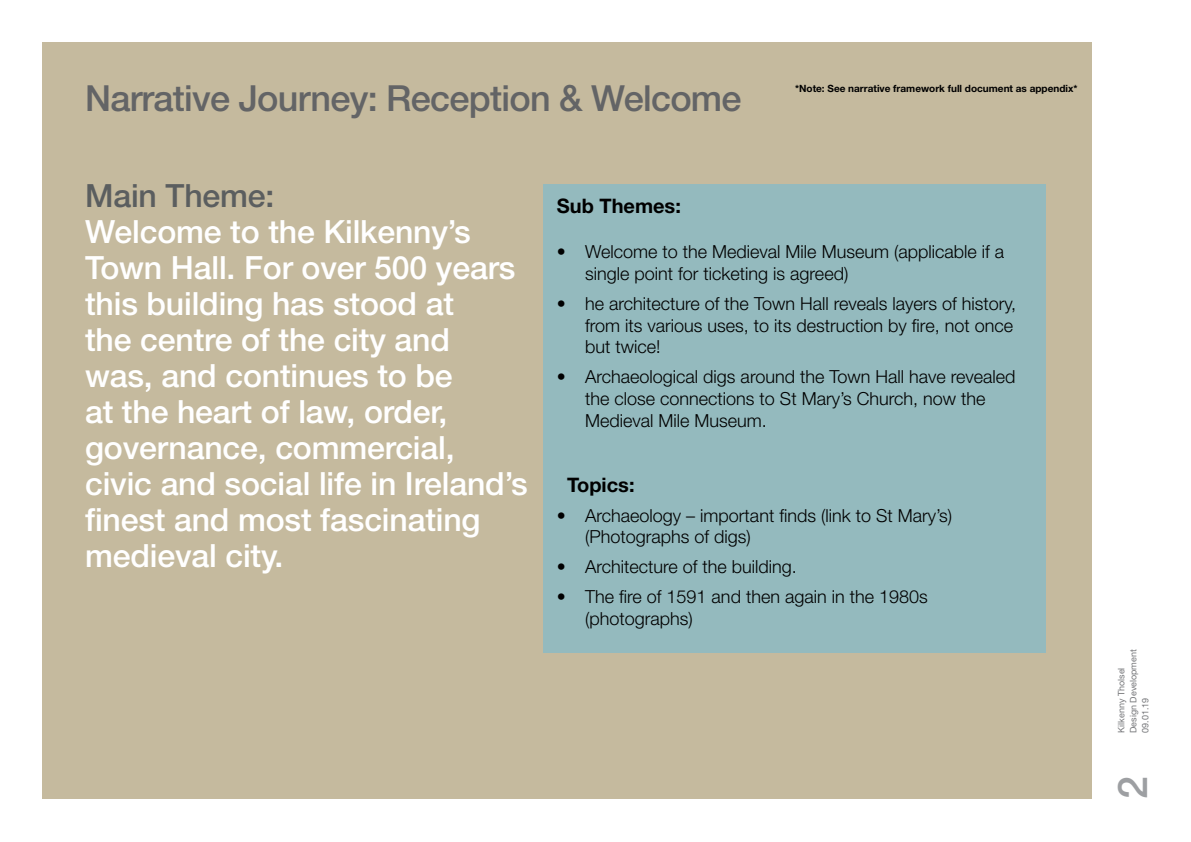
<style>
.page{position:relative;width:1191px;height:842px;background:#fff}
.page>*{position:absolute;margin:0;border:0;box-sizing:border-box;transform-origin:0 0}
.t1{font:500 41px "Helvetica Neue LT Std";color:#9d9fa2}
.t2{font:500 36px "Helvetica Neue LT Std";letter-spacing:-.02em;color:#636466}
.t3{font:500 32px/36px "Helvetica Neue LT Std";letter-spacing:-.005em;color:#fff}
.t4{font:500 32px "Helvetica Neue LT Std";letter-spacing:-.005em;color:#5b5e5f}
.t5{font:700 20px "Helvetica Neue LT Std";color:#000}
.t6{font:300 18px/21.6px "Helvetica Neue LT Std";color:#000}
.t7{font:700 10px "Helvetica Neue LT Std";color:#000}
.t8{font:9px/12px "Helvetica Neue LT Std";color:#76777a}
</style>
<div class="page">
<div style="left:43px;top:43px;width:1048px;height:756px;background:#c5ba9e"></div>
<div style="left:542px;top:184px;width:503px;height:469px;background:#94babe"></div>
<h2 class="t2" style="left:85px;top:76px;width:658px">Narrative Journey: Reception &amp; Welcome</h2>
<p class="t7" style="left:795px;top:82px;width:284px">*Note: See narrative framework full document as appendix*</p>
<h3 class="t4" style="left:85px;top:177px;width:191px">Main Theme:</h3>
<p class="t3" style="left:85px;top:213px;width:444px">Welcome to the Kilkenny’s<br>Town Hall. For over 500 years this building has stood at<br>the centre of the city and<br>was, and continues to be<br>at the heart of law, order, governance, commercial, civic and social life in Ireland’s finest and most fascinating medieval city.</p>
<p class="t5" style="left:557px;top:193px;width:126px">Sub Themes:</p>
<p class="t6" style="left:585px;top:241px;width:420px;text-indent:-28px">• Welcome to the Medieval Mile Museum (applicable if a single point for ticketing is agreed)</p>
<p class="t6" style="left:585px;top:292px;width:432px;text-indent:-28px">• he architecture of the Town Hall reveals layers of history, from its various uses, to its destruction by fire, not once but twice!</p>
<p class="t6" style="left:585px;top:366px;width:432px;text-indent:-28px">• Archaeological digs around the Town Hall have revealed the close connections to St Mary’s Church, now the<br>Medieval Mile Museum.</p>
<p class="t5" style="left:567px;top:472px;width:69px">Topics:</p>
<p class="t6" style="left:585px;top:504px;width:368px;text-indent:-28px">• Archaeology – important finds (link to St Mary’s) (Photographs of digs)</p>
<p class="t6" style="left:557px;top:556px;width:242px">• Architecture of the building.</p>
<p class="t6" style="left:585px;top:586px;width:344px;text-indent:-28px">• The fire of 1591 and then again in the 1980s (photographs)</p>
<p class="t8" style="left:1115px;top:733px;width:85px;rotate:-90deg">Kilkenny Tholsel<br>Design Development<br>09.01.19</p>
<h1 class="t1" style="left:1108px;top:799px;width:24px;rotate:-90deg">2</h1>
</div>
